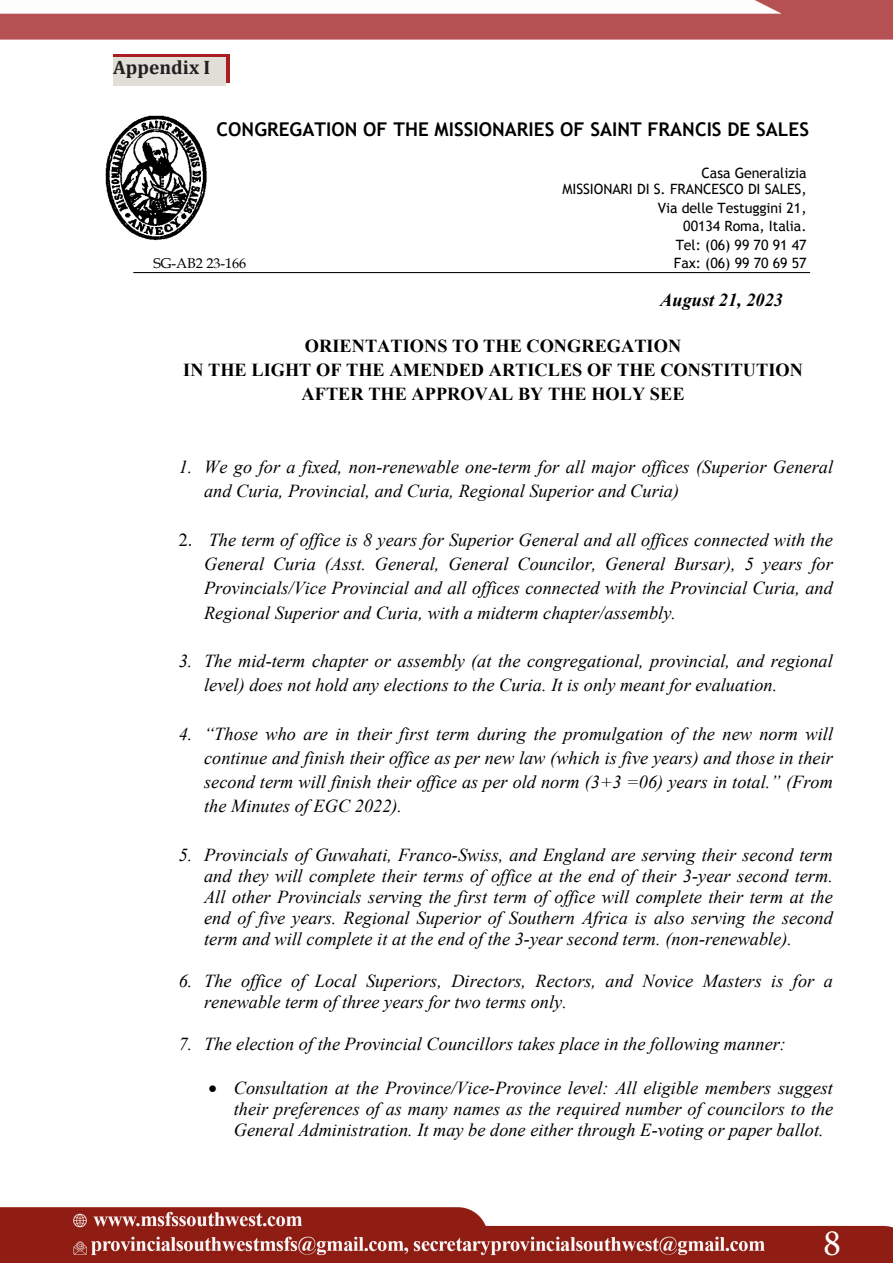
<style>
.page{position:relative;width:893px;height:1263px;background:#fff}
.page>*{position:absolute;margin:0;border:0;box-sizing:border-box;transform-origin:0 0}
.t1{font:37.5px "Minion Pro";color:#fff}
.t2{font:700 19.5px "Cambria";color:#231f20}
.t3{font:700 18.9px "Trebuchet MS";letter-spacing:.005em;color:#000}
.t4{font:italic 18.3px/24.3px "Times New Roman";color:#000;text-align:justify}
.t5{font:700 18.3px/24.2px "Times New Roman";color:#000;text-align:center}
.t6{font:italic 700 18.3px "Times New Roman";color:#000}
.t7{font:14.25px/18.5px "Trebuchet MS";letter-spacing:-.005em;color:#000;text-align:right}
.t8{font:14.25px "Book Antiqua";letter-spacing:-.005em;color:#000}
.s1{font-style:normal}
</style>
<div class="page">
<img style="left:0;top:0;width:893px;height:1263px">
<div style="left:113px;top:54px;width:117px;height:28px;background:#a81e22"></div>
<div style="left:113px;top:57px;width:112px;height:28px;background:#e1ded8"></div>
<img style="left:104px;top:114px;width:103px;height:126px">
<hr style="left:133px;top:272px;width:677px;height:1px;background:#000">
<p class="t2" style="left:113px;top:53px;width:99px">Appendix I</p>
<p class="t3" style="left:217px;top:118px;width:594px">CONGREGATION OF THE MISSIONARIES OF SAINT FRANCIS DE SALES</p>
<p class="t7" style="left:562px;top:164px;width:246px;line-height:16.6px">Casa Generalizia<br>MISSIONARI DI S. FRANCESCO DI SALES,</p>
<p class="t7" style="left:658px;top:199px;width:150px">Via delle Testuggini 21,<br>00134 Roma, Italia.<br>Tel: (06) 99 70 91 47<br>Fax: (06) 99 70 69 57</p>
<p class="t8" style="left:153px;top:253px;width:95px">SG-AB2 23-166</p>
<p class="t6" style="left:660px;top:287px;width:124px">August 21, 2023</p>
<p class="t5" style="left:183px;top:333px;width:621px">ORIENTATIONS TO THE CONGREGATION<br>IN THE LIGHT OF THE AMENDED ARTICLES OF THE CONSTITUTION<br>AFTER THE APPROVAL BY THE HOLY SEE</p>
<p class="t4" style="left:204px;top:454px;width:630px;text-indent:-25px">1. We go for a fixed, non-renewable one-term for all major offices (Superior General and Curia, Provincial, and Curia, Regional Superior and Curia)</p>
<p class="t4" style="left:204px;top:527px;width:630px;text-indent:-25px"><span class="s1">2.</span> The term of office is 8 years for Superior General and all offices connected with the General Curia (Asst. General, General Councilor, General Bursar), 5 years for Provincials/Vice Provincial and all offices connected with the Provincial Curia, and Regional Superior and Curia, with a midterm chapter/assembly.</p>
<p class="t4" style="left:204px;top:648px;width:630px;text-indent:-25px">3. The mid-term chapter or assembly (at the congregational, provincial, and regional level) does not hold any elections to the Curia. It is only meant for evaluation.</p>
<p class="t4" style="left:204px;top:721px;width:630px;text-indent:-25px">4. “Those who are in their first term during the promulgation of the new norm will continue and finish their office as per new law (which is five years) and those in their second term will finish their office as per old norm (3+3 =06) years in total.” (From the Minutes of EGC 2022).</p>
<p class="t4" style="left:204px;top:843px;width:630px;line-height:21px;text-indent:-25px">5. Provincials of Guwahati, Franco-Swiss, and England are serving their second term and they will complete their terms of office at the end of their 3-year second term.<br>All other Provincials serving the first term of office will complete their term at the end of five years. Regional Superior of Southern Africa is also serving the second term and will complete it at the end of the 3-year second term. (non-renewable).</p>
<p class="t4" style="left:204px;top:970px;width:630px;line-height:21px;text-indent:-25px">6. The office of Local Superiors, Directors, Rectors, and Novice Masters is for a renewable term of three years for two terms only.</p>
<p class="t4" style="left:179px;top:1032px;width:609px">7. The election of the Provincial Councillors takes place in the following manner:</p>
<p class="t4" style="left:234px;top:1076px;width:601px;line-height:21.1px;text-indent:-25px">• Consultation at the Province/Vice-Province level: All eligible members suggest their preferences of as many names as the required number of councilors to the General Administration. It may be done either through E-voting or paper ballot.</p>
<h1 class="t1" style="left:823px;top:1218px;width:19px">8</h1>
</div>
